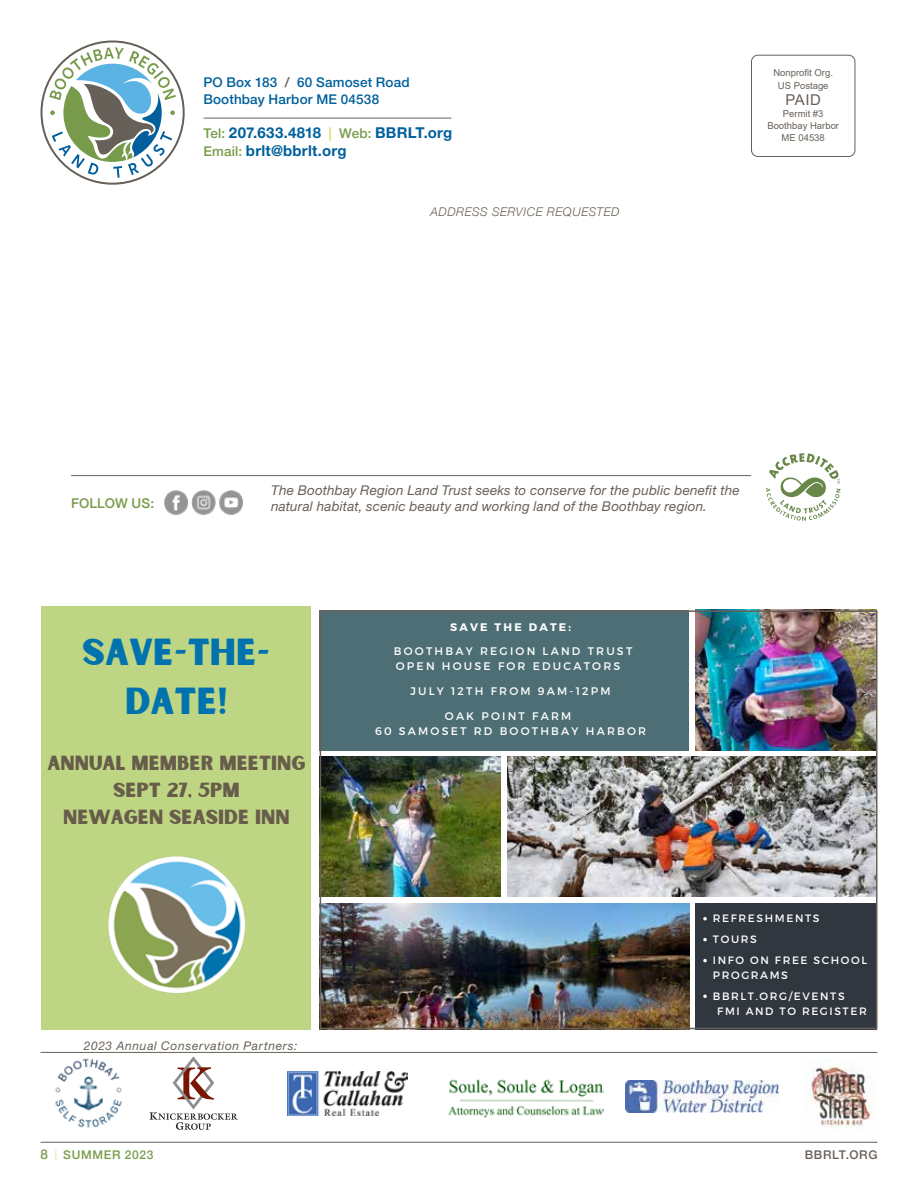
<style>
.page{position:relative;width:918px;height:1188px;background:#fff}
.page>*{position:absolute;margin:0;border:0;box-sizing:border-box;transform-origin:0 0}
.t1{font:36px/49.7px "Sunborn Sans One";color:#0073af;text-align:center}
.t2{font:19.5px/27.2px "Sunborn Sans One";color:#685d4b;text-align:center}
.t3{font:700 15px/18px "Helvetica Neue LT Std";letter-spacing:.015em;color:#00609c}
.t4{font:14.85px "Arial";color:#686058}
.t5{font:italic 13.5px/16.2px "Helvetica Neue LT Std";letter-spacing:.015em;color:#686058}
.t6{font:500 13.5px/16.2px "Helvetica Neue LT Std";letter-spacing:.01em;color:#00609c}
.t7{font:500 13.5px "Helvetica Neue";color:#789c4a}
.t8{font:italic 12px "Helvetica Neue LT Std";letter-spacing:.06em;color:#686058}
.t9{font:italic 300 12px "Helvetica Neue";letter-spacing:.045em;color:#686058}
.t10{font:500 12px "Helvetica Neue";letter-spacing:.055em;color:#789c4a}
.t11{font:500 12px "Helvetica Neue";letter-spacing:.055em;color:#686058}
.t12{font:10.95px/15px "Montserrat";letter-spacing:.2em;color:#fff}
.t13{font:700 10.95px "Montserrat";letter-spacing:.2em;color:#fff}
.t14{font:10.65px/21px "Montserrat";letter-spacing:.15em;color:#fff}
.t15{font:9.45px/12.1px "Arial";color:#686058;text-align:center}
.s1{color:#686058}
.s2{font-weight:500;font-size:13.5px;color:#789c4a}
.s3{font-weight:500;font-size:13.5px;color:#e5d660}
.s4{font-family:"Helvetica Neue LT Std";font-size:13.5px}
.s5{font-weight:300;font-size:10.5px;color:#e5d660}
</style>
<div class="page">
<hr style="left:41px;top:1142px;width:836px;height:1px;background:#686058">
<div style="left:751px;top:55px;width:104px;height:102px;border:1px solid #686058;border-radius:6px"></div>
<svg style="left:40px;top:41px;width:145px;height:144px"></svg>
<hr style="left:204px;top:118px;width:247px;height:1px;background:#686058">
<hr style="left:71px;top:475px;width:680px;height:1px;background:#686058">
<svg style="left:766px;top:453px;width:75px;height:68px"></svg>
<img style="left:448px;top:1079px;width:156px;height:38px">
<img style="left:625px;top:1081px;width:154px;height:32px">
<svg style="left:149px;top:1056px;width:89px;height:74px"></svg>
<img style="left:803px;top:1060px;width:70px;height:69px">
<img style="left:164px;top:490px;width:78px;height:25px">
<img style="left:287px;top:1072px;width:120px;height:43px">
<div style="left:320px;top:610px;width:369px;height:140px;background:#4d6e74"></div>
<div style="left:696px;top:903px;width:181px;height:126px;background:#31373e"></div>
<img style="left:696px;top:613px;width:179px;height:137px">
<img style="left:323px;top:757px;width:178px;height:140px">
<img style="left:507px;top:757px;width:368px;height:140px">
<img style="left:323px;top:903px;width:366px;height:123px">
<svg style="left:703px;top:917px;width:4px;height:3px"></svg>
<svg style="left:703px;top:938px;width:4px;height:3px"></svg>
<svg style="left:703px;top:959px;width:4px;height:3px"></svg>
<svg style="left:703px;top:995px;width:4px;height:3px"></svg>
<img style="left:55px;top:1058px;width:68px;height:70px">
<hr style="left:41px;top:1052px;width:836px;height:1px;background:#686058">
<div style="left:41px;top:606px;width:270px;height:423px;background:#bed684"></div>
<img style="left:108px;top:856px;width:137px;height:137px">
<div style="left:320px;top:610px;width:558px;height:419px;border:2px solid #686058"></div>
<p class="t6" style="left:203px;top:74px;width:208px">PO Box 183 <span class="s1">/</span> 60 Samoset Road<br>Boothbay Harbor ME 04538</p>
<p class="t3" style="left:203px;top:123px;width:251px"><span class="s2">Tel:</span> 207.633.4818 <span class="s3">|</span> <span class="s2">Web:</span> BBRLT.org<br><span class="s2">Email:</span> brlt@bbrlt.org</p>
<p class="t9" style="left:430px;top:202px;width:191px">ADDRESS SERVICE REQUESTED</p>
<p class="t15" style="left:773px;top:67px;width:61px">Nonprofit Org.<br>US Postage</p>
<p class="t4" style="left:786px;top:89px;width:37px">PAID</p>
<p class="t15" style="left:767px;top:108px;width:73px">Permit #3<br>Boothbay Harbor<br>ME 04538</p>
<p class="t7" style="left:71px;top:492px;width:85px">FOLLOW US:</p>
<p class="t5" style="left:271px;top:482px;width:470px">The Boothbay Region Land Trust seeks to conserve for the public benefit the natural habitat, scenic beauty and working land of the Boothbay region.</p>
<h1 class="t1" style="left:82px;top:625px;width:190px">SAVE-THE-<br>DATE!</h1>
<h2 class="t2" style="left:48px;top:748px;width:259px">ANNUAL MEMBER MEETING<br>SEPT 27, 5PM<br>NEWAGEN SEASIDE INN</h2>
<p class="t13" style="left:450px;top:620px;width:123px">SAVE THE DATE:</p>
<p class="t12" style="left:394px;top:643px;width:240px">BOOTHBAY REGION LAND TRUST<br>OPEN HOUSE FOR EDUCATORS</p>
<p class="t12" style="left:411px;top:684px;width:202px">JULY 12TH FROM 9AM-12PM</p>
<p class="t12" style="left:375px;top:709px;width:273px;text-align:center">OAK POINT FARM<br>60 SAMOSET RD BOOTHBAY HARBOR</p>
<p class="t8" style="left:84px;top:1038px;width:215px">2023 Annual Conservation Partners:</p>
<p class="t14" style="left:713px;top:908px;width:156px">REFRESHMENTS<br>TOURS<br>INFO ON FREE SCHOOL</p>
<p class="t14" style="left:713px;top:965px;width:133px">PROGRAMS<br>BBRLT.ORG/EVENTS</p>
<p class="t14" style="left:717px;top:1000px;width:151px">FMI AND TO REGISTER</p>
<p class="t10" style="left:40px;top:1145px;width:114px"><span class="s4">8</span> <span class="s5">|</span> SUMMER 2023</p>
<p class="t11" style="left:805px;top:1145px;width:74px">BBRLT.ORG</p>
</div>
